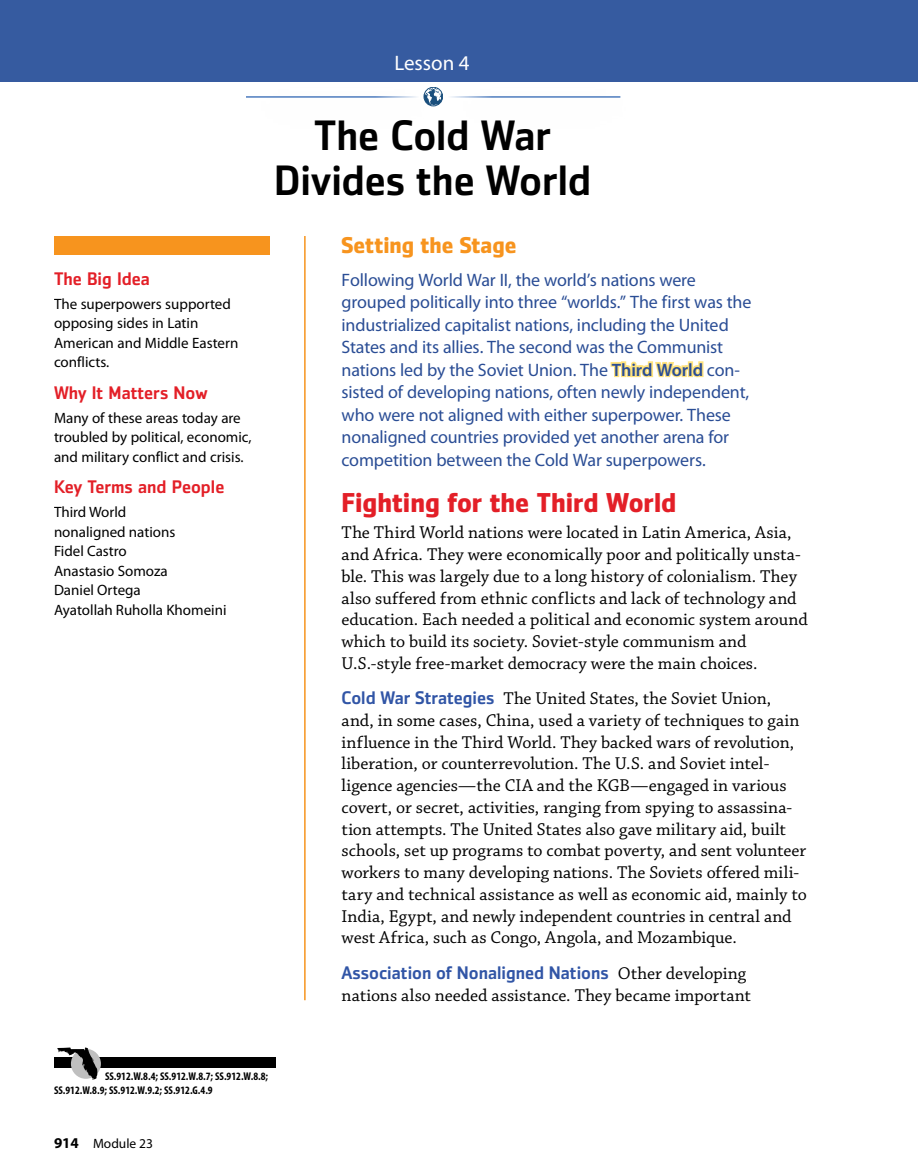
<style>
.page{position:relative;width:918px;height:1175px;background:#fff}
.page>*{position:absolute;margin:0;border:0;box-sizing:border-box;transform-origin:0 0}
.t1{font:500 42px/45px "Zemestro Std";letter-spacing:-.005em;color:#000;text-align:center}
.t2{font:700 27px "Zemestro Std";color:#e31f27}
.t3{font:700 22.5px "Zemestro Std";color:#f7941e}
.t4{font:21px "Myriad Pro";color:#fff}
.t5{font:18px/21.8px "Chaparral Pro";color:#000}
.t6{font:18px/22.5px "Myriad Pro";letter-spacing:-.01em;color:#2a4d95}
.t7{font:500 18px "Zemestro Std";color:#e31f27}
.t8{font:15px/19.5px "Myriad Pro";color:#000}
.t9{font:13.5px "Myriad Pro";color:#000}
.t10{font:700 condensed 11.25px/13.5px "Myriad Pro";color:#000}
.s1{font-weight:600}
.s2{font-family:"Zemestro Std";font-weight:500;color:#3155a6}
.s3{font-weight:700;font-size:15px}
</style>
<div class="page">
<div style="left:0;top:0;width:918px;height:81px;background:#365ba0"></div>
<div style="left:225px;top:62px;width:236px;height:91px;background:#000;opacity:.21"></div>
<hr style="left:246px;top:96px;width:173px;height:2px;background:#4e7cbe">
<div style="left:427px;top:62px;width:235px;height:91px;background:#000;opacity:.21"></div>
<hr style="left:447px;top:96px;width:173px;height:2px;background:#4e7cbe">
<svg style="left:424px;top:87px;width:19px;height:18px"></svg>
<div style="left:424px;top:87px;width:19px;height:19px;border:1px solid #1a4f7d;border-radius:50%"></div>
<div style="left:54px;top:236px;width:216px;height:18px;background:#f7941e"></div>
<hr style="left:304px;top:236px;width:2px;height:764px;background:#f7941e">
<svg style="left:610px;top:361px;width:94px;height:17px"></svg>
<div style="left:54px;top:1056px;width:222px;height:11px;background:#000"></div>
<div style="left:72px;top:1050px;width:28px;height:27px;background:#bfbfbf;border-radius:50%"></div>
<div style="left:71px;top:1048px;width:30px;height:30px;border:2px solid #bfbfbf;border-radius:50%"></div>
<svg style="left:57px;top:1047px;width:40px;height:32px"></svg>
<p class="t7" style="left:54px;top:267px;width:97px">The Big Idea</p>
<p class="t8" style="left:54px;top:294px;width:186px">The superpowers supported opposing sides in Latin<br>American and Middle Eastern conflicts.</p>
<p class="t7" style="left:54px;top:381px;width:155px">Why It Matters Now</p>
<p class="t8" style="left:54px;top:408px;width:199px">Many of these areas today are troubled by political, economic, and military conflict and crisis.</p>
<p class="t7" style="left:54px;top:476px;width:172px">Key Terms and People</p>
<p class="t8" style="left:54px;top:503px;width:174px">Third World<br>nonaligned nations<br>Fidel Castro<br>Anastasio Somoza<br>Daniel Ortega<br>Ayatollah Ruholla Khomeini</p>
<p class="t4" style="left:394px;top:51px;width:77px">Lesson 4</p>
<p class="t1" style="left:274px;top:112px;width:319px">The Cold War<br>Divides the World</p>
<p class="t3" style="left:342px;top:230px;width:177px">Setting the Stage</p>
<p class="t6" style="left:342px;top:269px;width:411px">Following World War II, the world’s nations were grouped politically into three “worlds.” The first was the industrialized capitalist nations, including the United States and its allies. The second was the Communist nations led by the Soviet Union. The <span class="s1">Third World</span> con&shy;sisted of developing nations, often newly independent, who were not aligned with either superpower. These nonaligned countries provided yet another arena for competition between the Cold War superpowers.</p>
<p class="t2" style="left:342px;top:485px;width:336px">Fighting for the Third World</p>
<p class="t5" style="left:342px;top:522px;width:468px">The Third World nations were located in Latin America, Asia, and Africa. They were economically poor and politically unsta&shy;ble. This was largely due to a long history of colonialism. They also suffered from ethnic conflicts and lack of technology and education. Each needed a political and economic system around which to build its society. Soviet-style communism and U.S.-style free-market democracy were the main choices.</p>
<p class="t5" style="left:342px;top:688px;width:467px"><span class="s2">Cold War Strategies</span> The United States, the Soviet Union, and, in some cases, China, used a variety of techniques to gain influence in the Third World. They backed wars of revolution, liberation, or counterrevolution. The U.S. and Soviet intel&shy;ligence agencies—the CIA and the KGB—engaged in various covert, or secret, activities, ranging from spying to assassina&shy;tion attempts. The United States also gave military aid, built schools, set up programs to combat poverty, and sent volunteer workers to many developing nations. The Soviets offered mili&shy;tary and technical assistance as well as economic aid, mainly to India, Egypt, and newly independent countries in central and west Africa, such as Congo, Angola, and Mozambique.</p>
<p class="t5" style="left:342px;top:962px;width:411px"><span class="s2">Association of Nonaligned Nations</span> Other developing nations also needed assistance. They became important</p>
<p class="t10" style="left:54px;top:1069px;width:216px;text-indent:51px">SS.912.W.8.4; SS.912.W.8.7; SS.912.W.8.8;<br>SS.912.W.8.9; SS.912.W.9.2; SS.912.G.4.9</p>
<p class="t9" style="left:54px;top:1136px;width:101px"><span class="s3">914</span> Module 23</p>
</div>
